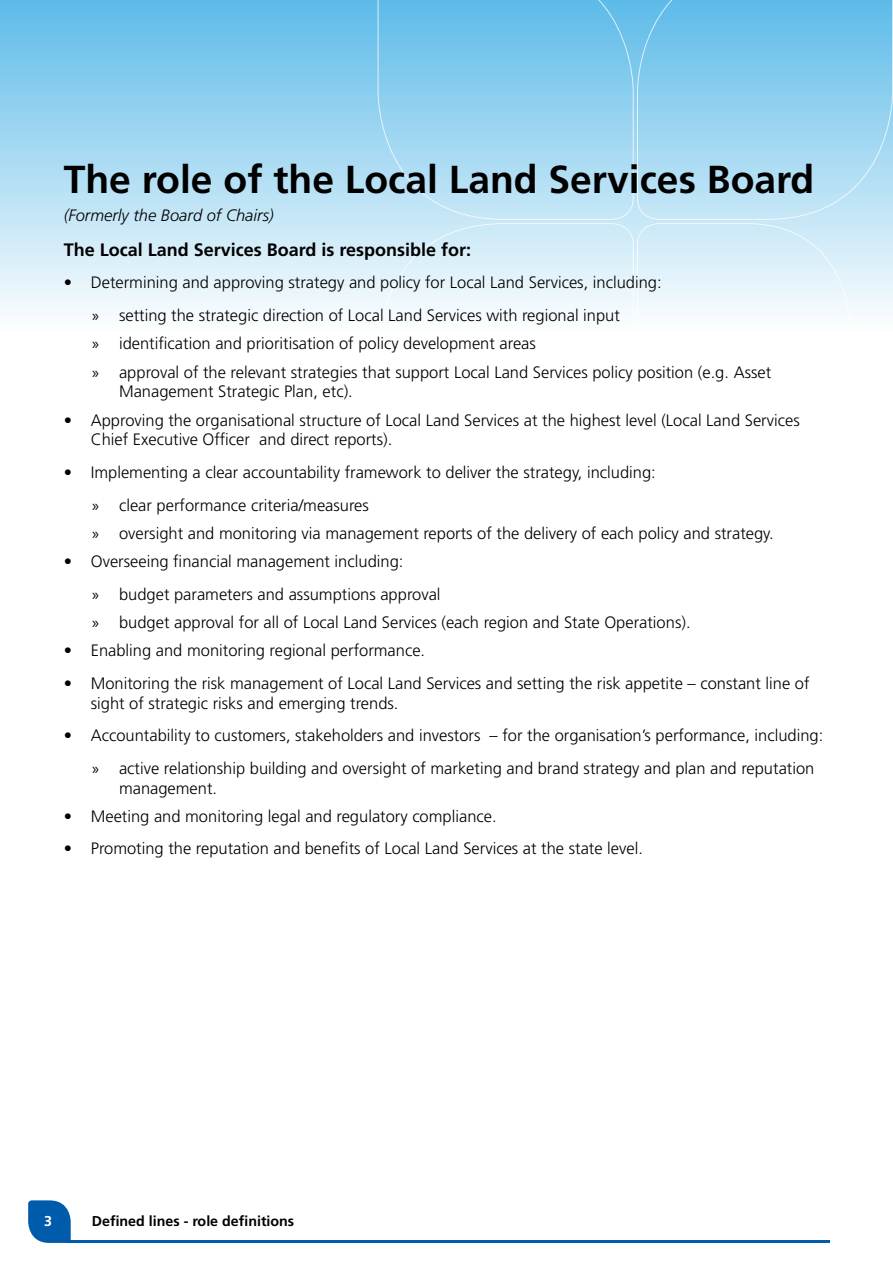
<style>
.page{position:relative;width:893px;height:1263px;background:#fff}
.page>*{position:absolute;margin:0;border:0;box-sizing:border-box;transform-origin:0 0}
.Headline_1{font:700 39px "Frutiger LT Std";color:#000}
.Board_text{font:700 18px "Frutiger LT Std";color:#000}
.t1{font:300 16.5px/19.8px "Frutiger LT Std";color:#000}
.Board_text-2{font:italic 300 16.5px "Frutiger LT Std";color:#000}
.t2{font:700 14.25px "Frutiger LT Std";color:#000}
.t3{font:700 14.25px "Frutiger LT Std";color:#fff}
.s1{font-family:"Myriad Pro";font-weight:400}
</style>
<div class="page">
<svg style="left:28px;top:1200px;width:43px;height:43px;background:#1e6eb4"></svg>
<hr style="left:66px;top:1240px;width:763px;height:3px;background:#005baa">
<div style="left:0;top:0;width:893px;height:331px;background:linear-gradient(to bottom,#5dbbe9,#fdfefe)"></div>
<svg style="left:637px;top:0;width:256px;height:220px;background:#92d1f0"></svg>
<svg style="left:377px;top:223px;width:257px;height:108px"></svg>
<svg style="left:377px;top:0;width:257px;height:220px;background:#92d1f0"></svg>
<svg style="left:637px;top:223px;width:214px;height:108px"></svg>
<p class="Headline_1" style="left:64px;top:157px;width:752px">The role of the Local Land Services Board</p>
<p class="Board_text-2" style="left:64px;top:206px;width:211px">(Formerly the Board of Chairs)</p>
<p class="Board_text" style="left:64px;top:239px;width:409px">The Local Land Services Board is responsible for:</p>
<p class="t1" style="left:64px;top:273px;width:599px">• Determining and approving strategy and policy for Local Land Services, including:</p>
<p class="t1" style="left:92px;top:305px;width:529px"><span class="s1">»</span> setting the strategic direction of Local Land Services with regional input</p>
<p class="t1" style="left:92px;top:334px;width:445px"><span class="s1">»</span> identification and prioritisation of policy development areas</p>
<p class="t1" style="left:119px;top:362px;width:654px;text-indent:-27px"><span class="s1">»</span> approval of the relevant strategies that support Local Land Services policy position (e.g. Asset<br>Management Strategic Plan, etc).</p>
<p class="t1" style="left:91px;top:410px;width:710px;text-indent:-27px">• Approving the organisational structure of Local Land Services at the highest level (Local Land Services<br>Chief Executive Officer and direct reports).</p>
<p class="t1" style="left:64px;top:463px;width:593px">• Implementing a clear accountability framework to deliver the strategy, including:</p>
<p class="t1" style="left:92px;top:495px;width:278px"><span class="s1">»</span> clear performance criteria/measures</p>
<p class="t1" style="left:92px;top:523px;width:683px"><span class="s1">»</span> oversight and monitoring via management reports of the delivery of each policy and strategy.</p>
<p class="t1" style="left:64px;top:552px;width:341px">• Overseeing financial management including:</p>
<p class="t1" style="left:92px;top:584px;width:350px"><span class="s1">»</span> budget parameters and assumptions approval</p>
<p class="t1" style="left:92px;top:613px;width:600px"><span class="s1">»</span> budget approval for all of Local Land Services (each region and State Operations).</p>
<p class="t1" style="left:64px;top:641px;width:363px">• Enabling and monitoring regional performance.</p>
<p class="t1" style="left:91px;top:673px;width:720px;text-indent:-27px">• Monitoring the risk management of Local Land Services and setting the risk appetite – constant line of sight of strategic risks and emerging trends.</p>
<p class="t1" style="left:64px;top:726px;width:761px">• Accountability to customers, stakeholders and investors – for the organisation’s performance, including:</p>
<p class="t1" style="left:119px;top:758px;width:697px;text-indent:-27px"><span class="s1">»</span> active relationship building and oversight of marketing and brand strategy and plan and reputation management.</p>
<p class="t1" style="left:64px;top:806px;width:434px">• Meeting and monitoring legal and regulatory compliance.</p>
<p class="t1" style="left:64px;top:839px;width:581px">• Promoting the reputation and benefits of Local Land Services at the state level.</p>
<p class="t3" style="left:44px;top:1213px;width:9px">3</p>
<p class="t2" style="left:92px;top:1213px;width:204px">Defined lines - role definitions</p>
</div>
